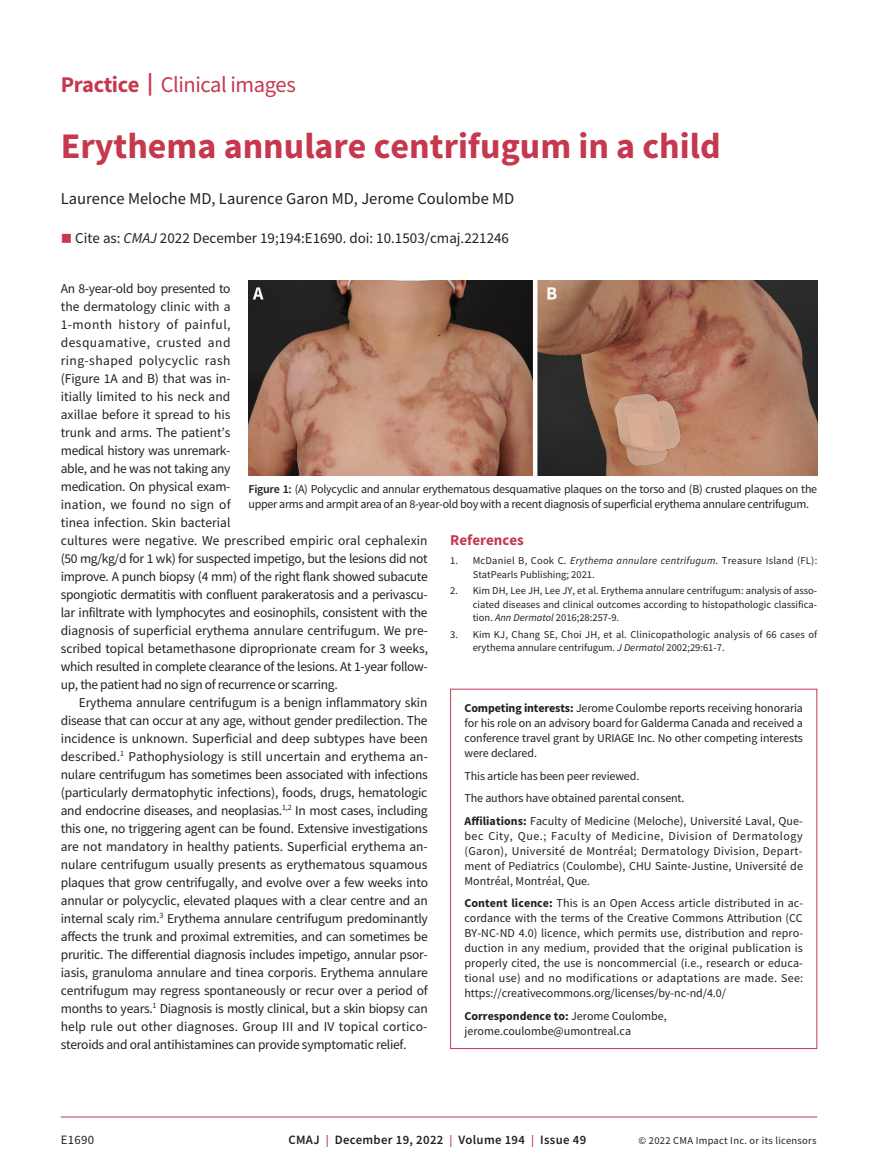
<style>
.page{position:relative;width:878px;height:1175px;background:#fff}
.page>*{position:absolute;margin:0;border:0;box-sizing:border-box;transform-origin:0 0}
.t1{font:700 36px "Source Sans Pro";color:#c5384e}
.t2{font:22.5px "Source Sans Pro";letter-spacing:-.02em;color:#c5384e}
.t3{font:16.5px "Source Sans Pro";color:#231f20}
.t4{font:15px "Source Sans Pro";color:#231f20}
.t5{font:700 15px "Source Sans Pro";color:#c5384e}
.t6{font:13.5px/18px "Source Sans Pro";letter-spacing:-.02em;color:#231f20}
.t7{font:600 12.75px "Source Sans Pro";letter-spacing:.025em;color:#231f20}
.t8{font:12.75px "Source Sans Pro";letter-spacing:.025em;color:#231f20}
.t9{font:12px/15px "Source Sans Pro";letter-spacing:-.01em;color:#231f20}
.t10{font:10.5px/13.5px "Source Sans Pro";color:#231f20;text-align:justify}
.t11{font:10.5px/13.5px "Source Sans Pro";letter-spacing:.02em;color:#231f20}
.t12{font:10.5px "Source Sans Pro";letter-spacing:.025em;color:#231f20}
.s1{font-weight:700}
.s2{color:#c5384e}
.s3{font-style:italic}
.s4{font-weight:600}
.s5{font-size:12px;color:#c5384e}
</style>
<div class="page">
<hr style="left:61px;top:1116px;width:756px;height:1px;background:#c5384e">
<img style="left:248px;top:281px;width:569px;height:194px">
<h2 class="t2" style="left:61px;top:70px;width:236px"><span class="s1">Practice |</span> Clinical images</h2>
<h1 class="t1" style="left:61px;top:121px;width:661px">Erythema annulare centrifugum in a child</h1>
<p class="t3" style="left:61px;top:188px;width:455px">Laurence Meloche MD, Laurence Garon MD, Jerome Coulombe MD</p>
<p class="t4" style="left:61px;top:228px;width:450px"><span class="s2">■</span> Cite as: <span class="s3">CMAJ</span> 2022 December 19;194:E1690. doi: 10.1503/cmaj.221246</p>
<p class="t6" style="left:61px;top:279px;width:369px">An 8-year-old boy presented to<br>the dermatology clinic with a<br>1-month history of painful,<br>desquamative, crusted and<br>ring-shaped polycyclic rash<br>(Figure 1A and B) that was in-<br>itially limited to his neck and<br>axillae before it spread to his<br>trunk and arms. The patient’s<br>medical history was unremark-<br>able, and he was not taking any<br>medication. On physical exam-<br>ination, we found no sign of<br>tinea infection. Skin bacterial<br>cultures were negative. We prescribed empiric oral cephalexin (50 mg/kg/d for 1 wk) for suspected impetigo, but the lesions did not improve. A punch biopsy (4 mm) of the right flank showed subacute spongiotic dermatitis with confluent parakeratosis and a perivascu&shy;lar infiltrate with lymphocytes and eosinophils, consistent with the diagnosis of superficial erythema annulare centrifugum. We pre&shy;scribed topical betamethasone diproprionate cream for 3 weeks, which resulted in complete clearance of the lesions. At 1-year follow&shy;up, the patient had no sign of recurrence or scarring.</p>
<p class="t6" style="left:61px;top:693px;width:369px;text-align:justify;text-indent:18px">Erythema annulare centrifugum is a benign inflammatory skin disease that can occur at any age, without gender predilection. The incidence is unknown. Superficial and deep subtypes have been described.<sup>1</sup> Pathophysiology is still uncertain and erythema an&shy;nulare centrifugum has sometimes been associated with infections (particularly dermatophytic infections), foods, drugs, hematologic and endocrine diseases, and neoplasias.<sup>1,2</sup> In most cases, including this one, no triggering agent can be found. Extensive investigations are not mandatory in healthy patients. Superficial erythema an&shy;nulare centrifugum usually presents as erythematous squamous plaques that grow centrifugally, and evolve over a few weeks into annular or polycyclic, elevated plaques with a clear centre and an internal scaly rim.<sup>3</sup> Erythema annulare centrifugum predominantly affects the trunk and proximal extremities, and can sometimes be pruritic. The differential diagnosis includes impetigo, annular psor&shy;iasis, granuloma annulare and tinea corporis. Erythema annulare centrifugum may regress spontaneously or recur over a period of months to years.<sup>1</sup> Diagnosis is mostly clinical, but a skin biopsy can help rule out other diagnoses. Group III and IV topical cortico&shy;steroids and oral antihistamines can provide symptomatic relief.</p>
<p class="t9" style="left:248px;top:481px;width:570px"><span class="s4">Figure 1:</span> (A) Polycyclic and annular erythematous desquamative plaques on the torso and (B) crusted plaques on the upper arms and armpit area of an 8-year-old boy with a recent diagnosis of superficial erythema annulare centrifugum.</p>
<p class="t5" style="left:450px;top:529px;width:75px">References</p>
<p class="t11" style="left:473px;top:554px;width:346px;text-indent:-23px">1. McDaniel B, Cook C. <span class="s3">Erythema annulare centrifugum</span>. Treasure Island (FL):<br>StatPearls Publishing; 2021.</p>
<p class="t10" style="left:473px;top:584px;width:346px;text-indent:-23px">2. Kim DH, Lee JH, Lee JY, et al. Erythema annulare centrifugum: analysis of asso&shy;ciated diseases and clinical outcomes according to histopathologic classifica&shy;tion. <span class="s3">Ann Dermatol</span> 2016;28:257-9.</p>
<p class="t10" style="left:473px;top:627px;width:346px;text-indent:-23px">3. Kim KJ, Chang SE, Choi JH, et al. Clinicopathologic analysis of 66 cases of erythema annulare centrifugum. <span class="s3">J Dermatol</span> 2002;29:61-7.</p>
<p class="t9" style="left:464px;top:700px;width:340px;text-align:justify"><span class="s1">Competing interests:</span> Jerome Coulombe reports receiving honoraria for his role on an advisory board for Galderma Canada and received a conference travel grant by URIAGE Inc. No other competing interests were declared.</p>
<p class="t9" style="left:464px;top:764px;width:340px;line-height:22.5px">This article has been peer reviewed.<br>The authors have obtained parental consent.<br><span class="s1">Affiliations:</span> Faculty of Medicine (Meloche), Université Laval, Que-</p>
<p class="t9" style="left:464px;top:828px;width:340px;text-align:justify">bec City, Que.; Faculty of Medicine, Division of Dermatology (Garon), Université de Montréal; Dermatology Division, Depart&shy;ment of Pediatrics (Coulombe), CHU Sainte-Justine, Université de Montréal, Montréal, Que.</p>
<p class="t9" style="left:464px;top:895px;width:340px;text-align:justify"><span class="s1">Content licence:</span> This is an Open Access article distributed in ac&shy;cordance with the terms of the Creative Commons Attribution (CC BY-NC-ND 4.0) licence, which permits use, distribution and repro&shy;duction in any medium, provided that the original publication is properly cited, the use is noncommercial (i.e., research or educa&shy;tional use) and no modifications or adaptations are made. See: https://creativecommons.org/licenses/by-nc-nd/4.0/</p>
<p class="t9" style="left:464px;top:1008px;width:204px"><span class="s1">Correspondence to:</span> Jerome Coulombe, jerome.coulombe@umontreal.ca</p>
<p class="t8" style="left:61px;top:1132px;width:35px">E1690</p>
<p class="t7" style="left:288px;top:1131px;width:299px">CMAJ <span class="s5">|</span> December 19, 2022 <span class="s5">|</span> Volume 194 <span class="s5">|</span> Issue 49</p>
<p class="t12" style="left:638px;top:1134px;width:179px">© 2022 CMA Impact Inc. or its licensors</p>
</div>
